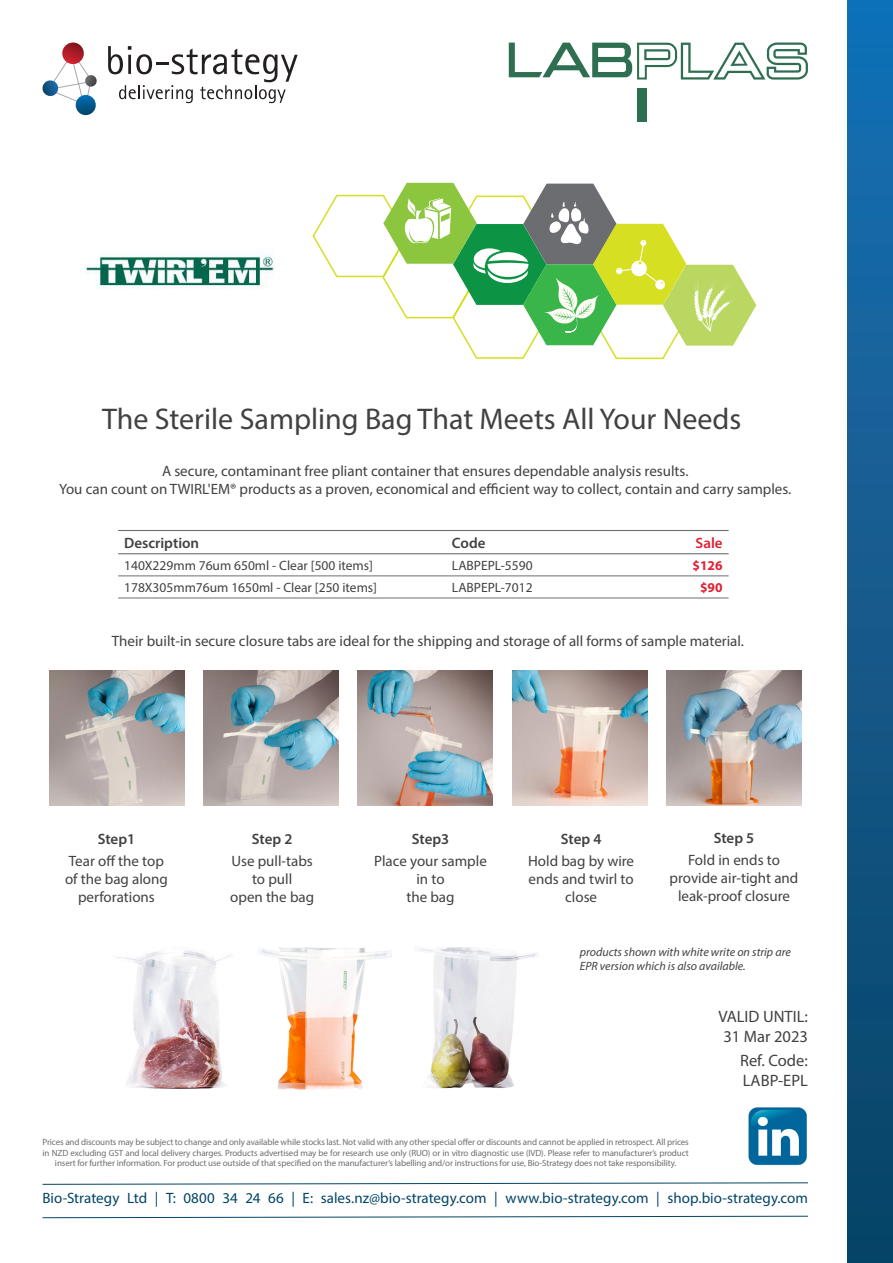
<style>
.page{position:relative;width:893px;height:1263px;background:#fff}
.page>*{position:absolute;margin:0;border:0;box-sizing:border-box;transform-origin:0 0}
.t1{font:30px "Myriad Pro";color:#414142}
.Valid___Ref{font:16.5px "Myriad Pro";color:#414142}
.t2{font:15px/18px "Myriad Pro";color:#414142;text-align:center}
.footer_left{font:15px "Myriad Pro";color:#034466}
.Table_Header_Left{font:600 15px "Myriad Pro";color:#414142}
.Table_Header_right{font:600 15px "Myriad Pro";color:#de2134}
.Table_Content_Left{font:13.5px "Myriad Pro";color:#414142}
.Table_Content_Left-2{font:13.5px "Myriad Pro";color:#414142}
.SOURCE_header{font:700 13.5px "Myriad Pro";color:#de2334}
.t3{font:italic 12px/14.4px "Myriad Pro";color:#414142}
.T_C_s_back_page{font:9px/10.8px "Myriad Pro";letter-spacing:-.01em;color:#6d6e70;text-align:center}
</style>
<div class="page">
<div style="left:637px;top:88px;width:10px;height:33px;background:#2f6f51"></div>
<svg style="left:509px;top:43px;width:299px;height:37px"></svg>
<svg style="left:313px;top:194px;width:358px;height:165px"></svg>
<svg style="left:383px;top:183px;width:373px;height:163px"></svg>
<img style="left:85px;top:255px;width:190px;height:34px">
<img style="left:49px;top:671px;width:135px;height:135px">
<img style="left:203px;top:671px;width:135px;height:135px">
<img style="left:358px;top:671px;width:135px;height:135px">
<img style="left:512px;top:671px;width:135px;height:135px">
<img style="left:666px;top:671px;width:135px;height:135px">
<hr style="left:118px;top:530px;width:328px;height:1px;background:#6d6e70">
<hr style="left:446px;top:530px;width:169px;height:1px;background:#6d6e70">
<hr style="left:615px;top:530px;width:55px;height:1px;background:#6d6e70">
<hr style="left:670px;top:530px;width:59px;height:1px;background:#6d6e70">
<hr style="left:118px;top:553px;width:328px;height:1px;background:#6d6e70">
<hr style="left:446px;top:553px;width:169px;height:1px;background:#6d6e70">
<hr style="left:615px;top:553px;width:55px;height:1px;background:#6d6e70">
<hr style="left:670px;top:553px;width:59px;height:1px;background:#6d6e70">
<hr style="left:118px;top:575px;width:328px;height:1px;background:#6d6e70">
<hr style="left:446px;top:575px;width:169px;height:1px;background:#6d6e70">
<hr style="left:615px;top:575px;width:55px;height:1px;background:#6d6e70">
<hr style="left:670px;top:575px;width:59px;height:1px;background:#6d6e70">
<hr style="left:118px;top:598px;width:328px;height:1px;background:#6d6e70">
<hr style="left:446px;top:598px;width:169px;height:1px;background:#6d6e70">
<hr style="left:615px;top:598px;width:55px;height:1px;background:#6d6e70">
<hr style="left:670px;top:598px;width:59px;height:1px;background:#6d6e70">
<img style="left:419px;top:947px;width:119px;height:141px">
<img style="left:261px;top:947px;width:131px;height:142px">
<img style="left:115px;top:951px;width:117px;height:137px">
<svg style="left:108px;top:46px;width:190px;height:57px"></svg>
<svg style="left:43px;top:43px;width:54px;height:72px"></svg>
<svg style="left:42px;top:1182px;width:766px;height:3px"></svg>
<svg style="left:42px;top:1215px;width:766px;height:3px"></svg>
<div style="left:847px;top:0;width:46px;height:1263px;background:linear-gradient(to bottom,#1870b5,#0b4364)"></div>
<img style="left:748px;top:1107px;width:59px;height:59px">
<p class="t1" style="left:102px;top:400px;width:641px">The Sterile Sampling Bag That Meets All Your Needs</p>
<p class="t2" style="left:59px;top:462px;width:734px">A secure, contaminant free pliant container that ensures dependable analysis results.<br>You can count on TWIRL'EM® products as a proven, economical and efficient way to collect, contain and carry samples.</p>
<p class="Table_Header_Left" style="left:124px;top:533px;width:77px">Description</p>
<p class="Table_Header_Left" style="left:452px;top:533px;width:35px">Code</p>
<p class="Table_Header_right" style="left:695px;top:533px;width:29px">Sale</p>
<p class="Table_Content_Left" style="left:124px;top:557px;width:250px">140X229mm 76um 650ml - Clear [500 items]</p>
<p class="Table_Content_Left-2" style="left:452px;top:557px;width:82px">LABPEPL-5590</p>
<p class="SOURCE_header" style="left:693px;top:556px;width:31px">$126</p>
<p class="Table_Content_Left" style="left:124px;top:579px;width:254px">178X305mm76um 1650ml - Clear [250 items]</p>
<p class="Table_Content_Left-2" style="left:452px;top:579px;width:82px">LABPEPL-7012</p>
<p class="SOURCE_header" style="left:700px;top:579px;width:24px">$90</p>
<p class="t2" style="left:112px;top:631px;width:634px">Their built-in secure closure tabs are ideal for the shipping and storage of all forms of sample material.</p>
<p class="Table_Header_Left" style="left:98px;top:829px;width:39px">Step1</p>
<p class="t2" style="left:65px;top:852px;width:104px">Tear off the top of the bag along perforations</p>
<p class="Table_Header_Left" style="left:252px;top:829px;width:42px">Step 2</p>
<p class="t2" style="left:230px;top:852px;width:85px">Use pull-tabs to pull<br>open the bag</p>
<p class="Table_Header_Left" style="left:412px;top:829px;width:39px">Step3</p>
<p class="t2" style="left:374px;top:852px;width:114px">Place your sample in to<br>the bag</p>
<p class="Table_Header_Left" style="left:561px;top:829px;width:42px">Step 4</p>
<p class="t2" style="left:528px;top:852px;width:108px">Hold bag by wire ends and twirl to close</p>
<p class="Table_Header_Left" style="left:714px;top:828px;width:42px">Step 5</p>
<p class="t2" style="left:670px;top:851px;width:130px">Fold in ends to provide air-tight and leak-proof closure</p>
<p class="t3" style="left:580px;top:944px;width:213px">products shown with white write on strip are<br>EPR version which is also available.</p>
<p class="Valid___Ref" style="left:718px;top:1006px;width:91px">VALID UNTIL:</p>
<p class="Valid___Ref" style="left:723px;top:1026px;width:86px">31 Mar 2023</p>
<p class="Valid___Ref" style="left:740px;top:1050px;width:69px">Ref. Code:</p>
<p class="Valid___Ref" style="left:743px;top:1070px;width:67px">LABP-EPL</p>
<p class="T_C_s_back_page" style="left:43px;top:1136px;width:648px">Prices and discounts may be subject to change and only available while stocks last. Not valid with any other special offer or discounts and cannot be applied in retrospect. All prices in NZD excluding GST and local delivery charges. Products advertised may be for research use only (RUO) or in vitro diagnostic use (IVD). Please refer to manufacturer’s product insert for further information. For product use outside of that specified on the manufacturer’s labelling and/or instructions for use, Bio-Strategy does not take responsibility.</p>
<p class="footer_left" style="left:43px;top:1189px;width:767px">Bio-Strategy Ltd | T: 0800 34 24 66 | E: sales.nz@bio-strategy.com | www.bio-strategy.com | shop.bio-strategy.com</p>
</div>
